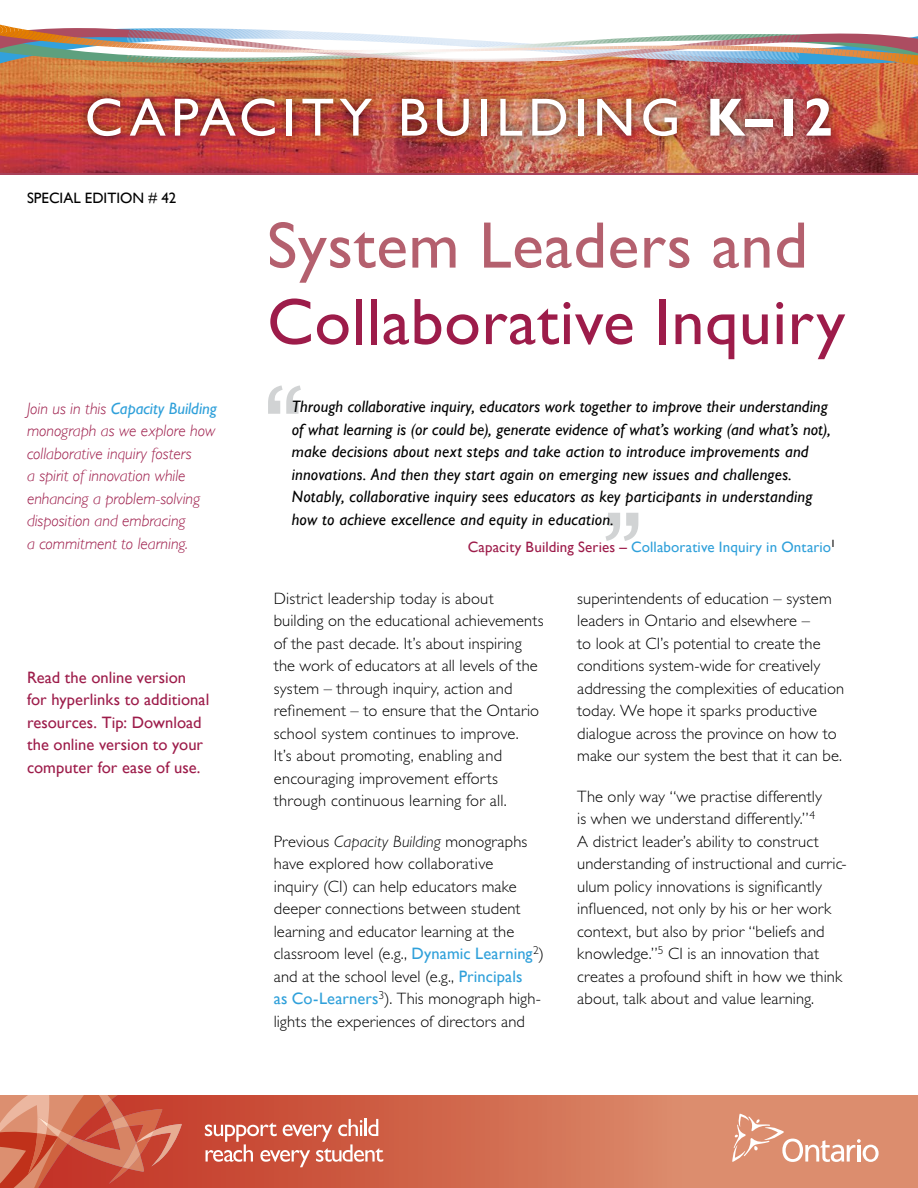
<style>
.page{position:relative;width:918px;height:1188px;background:#fff}
.page>*{position:absolute;margin:0;border:0;box-sizing:border-box;transform-origin:0 0}
.t1{font:500 106.05px "Gotham Condensed";color:#d1d3d4}
.t2{font:66px/76.5px "Gill Sans";letter-spacing:.01em;color:#9d1c4a}
.t3{font:54px "Gill Sans";letter-spacing:.1em;color:#fff}
.Light_Body_11_over_1{font:300 16.5px/22.5px "Gill Sans Std";letter-spacing:.01em;color:#000}
.First_Quote{font:italic 16.5px/22.5px "Gill Sans";letter-spacing:.01em;color:#000}
.Sidebar_Page_1{font:italic 300 16.5px/22.5px "Gill Sans";letter-spacing:-.005em;color:#9d1c4a}
.Light_Body_11_over_1-2{font:16.5px/22.5px "Gill Sans";letter-spacing:.005em;color:#9d1c4a}
.Sidebar_Page_1-2{font:italic 16.5px "Gill Sans";color:#2fa0da}
.First_Quote_Source{font:15px "Gill Sans";letter-spacing:.01em;color:#2fa0da}
.Special_Edition{font:15px "Gill Sans";color:#000}
.t4{font:300 11.55px "Gill Sans Std";color:#000}
.t5{font:10.5px "Gill Sans";color:#000}
.s1{font-weight:700}
.s2{font-weight:300;color:#9d1c4a}
.s3{color:#b4606e}
.s4{color:#9d1c4a}
.s5{font-style:italic}
.s6{font-family:"Gill Sans";font-weight:400;color:#2fa0da}
</style>
<div class="page">
<svg style="left:183px;top:1096px;width:735px;height:92px;background:#d47357"></svg>
<svg style="left:0;top:1096px;width:183px;height:92px;background:#cf604a"></svg>
<svg style="left:732px;top:1114px;width:147px;height:48px;background:#e19f86"></svg>
<svg style="left:205px;top:1119px;width:178px;height:48px;background:#d57664"></svg>
<img style="left:0;top:65px;width:918px;height:108px">
<img style="left:0;top:25px;width:918px;height:40px">
<div style="left:78px;top:88px;width:762px;height:58px;background:#000;opacity:.65"></div>
<hr style="left:0;top:173px;width:918px;height:1px;background:#a8425a">
<h1 class="t3" style="left:85px;top:86px;width:750px">CAPACITY BUILDING <span class="s1">K–12</span></h1>
<p class="Special_Edition" style="left:27px;top:189px;width:151px">SPECIAL EDITION # 42</p>
<p class="Sidebar_Page_1-2" style="left:27px;top:399px;width:191px"><span class="s2">Join us in this</span> Capacity Building</p>
<p class="Sidebar_Page_1" style="left:27px;top:420px;width:190px">monograph as we explore how collaborative inquiry fosters<br>a spirit of innovation while enhancing a problem-solving disposition and embracing<br>a commitment to learning.</p>
<p class="Light_Body_11_over_1-2" style="left:27px;top:666px;width:184px">Read the online version for hyperlinks to additional resources. Tip: Download the online version to your computer for ease of use.</p>
<h1 class="t2" style="left:267px;top:208px;width:580px"><span class="s3">System Leaders and<br></span>Collaborative Inquiry</h1>
<h1 class="t1" style="left:264px;top:364px;width:41px">“</h1>
<p class="First_Quote" style="left:292px;top:396px;width:540px">Through collaborative inquiry, educators work together to improve their understanding of what learning is (or could be), generate evidence of what’s working (and what’s not), make decisions about next steps and take action to introduce improvements and innovations. And then they start again on emerging new issues and challenges.<br>Notably, collaborative inquiry sees educators as key participants in understanding how to achieve excellence and equity in education.</p>
<p class="First_Quote_Source" style="left:468px;top:538px;width:365px"><span class="s4">Capacity Building Series –</span> Collaborative Inquiry in Ontario</p>
<p class="t5" style="left:831px;top:537px;width:7px">1</p>
<h1 class="t1" style="left:603px;top:491px;width:41px">”</h1>
<p class="Light_Body_11_over_1" style="left:274px;top:587px;width:271px">District leadership today is about building on the educational achievements of the past decade. It’s about inspiring the work of educators at all levels of the system – through inquiry, action and refinement – to ensure that the Ontario school system continues to improve.<br>It’s about promoting, enabling and encouraging improvement efforts through continuous learning for all.</p>
<p class="Light_Body_11_over_1" style="left:274px;top:830px;width:272px">Previous <span class="s5">Capacity Building</span> monographs have explored how collaborative<br>inquiry (CI) can help educators make deeper connections between student learning and educator learning at the classroom level (e.g., <span class="s6">Dynamic Learning</span> )</p>
<p class="t4" style="left:533px;top:943px;width:7px">2</p>
<p class="Light_Body_11_over_1" style="left:274px;top:965px;width:250px">and at the school level (e.g., <span class="s6">Principals</span></p>
<p class="Light_Body_11_over_1" style="left:274px;top:988px;width:269px"><span class="s6">as Co-Learners</span> ). This monograph high-</p>
<p class="t4" style="left:379px;top:988px;width:7px">3</p>
<p class="Light_Body_11_over_1" style="left:274px;top:1010px;width:253px">lights the experiences of directors and</p>
<p class="Light_Body_11_over_1" style="left:577px;top:587px;width:268px">superintendents of education – system leaders in Ontario and elsewhere –<br>to look at CI’s potential to create the conditions system-wide for creatively addressing the complexities of education today. We hope it sparks productive dialogue across the province on how to make our system the best that it can be.</p>
<p class="Light_Body_11_over_1" style="left:577px;top:785px;width:246px">The only way “we practise differently is when we understand differently.”</p>
<p class="t4" style="left:810px;top:808px;width:7px">4</p>
<p class="Light_Body_11_over_1" style="left:577px;top:830px;width:271px">A district leader’s ability to construct understanding of instructional and curric&shy;ulum policy innovations is significantly influenced, not only by his or her work context, but also by prior “beliefs and knowledge.”</p>
<p class="t4" style="left:658px;top:943px;width:7px">5</p>
<p class="Light_Body_11_over_1" style="left:577px;top:943px;width:266px;text-indent:91px">CI is an innovation that creates a profound shift in how we think about, talk about and value learning.</p>
</div>
